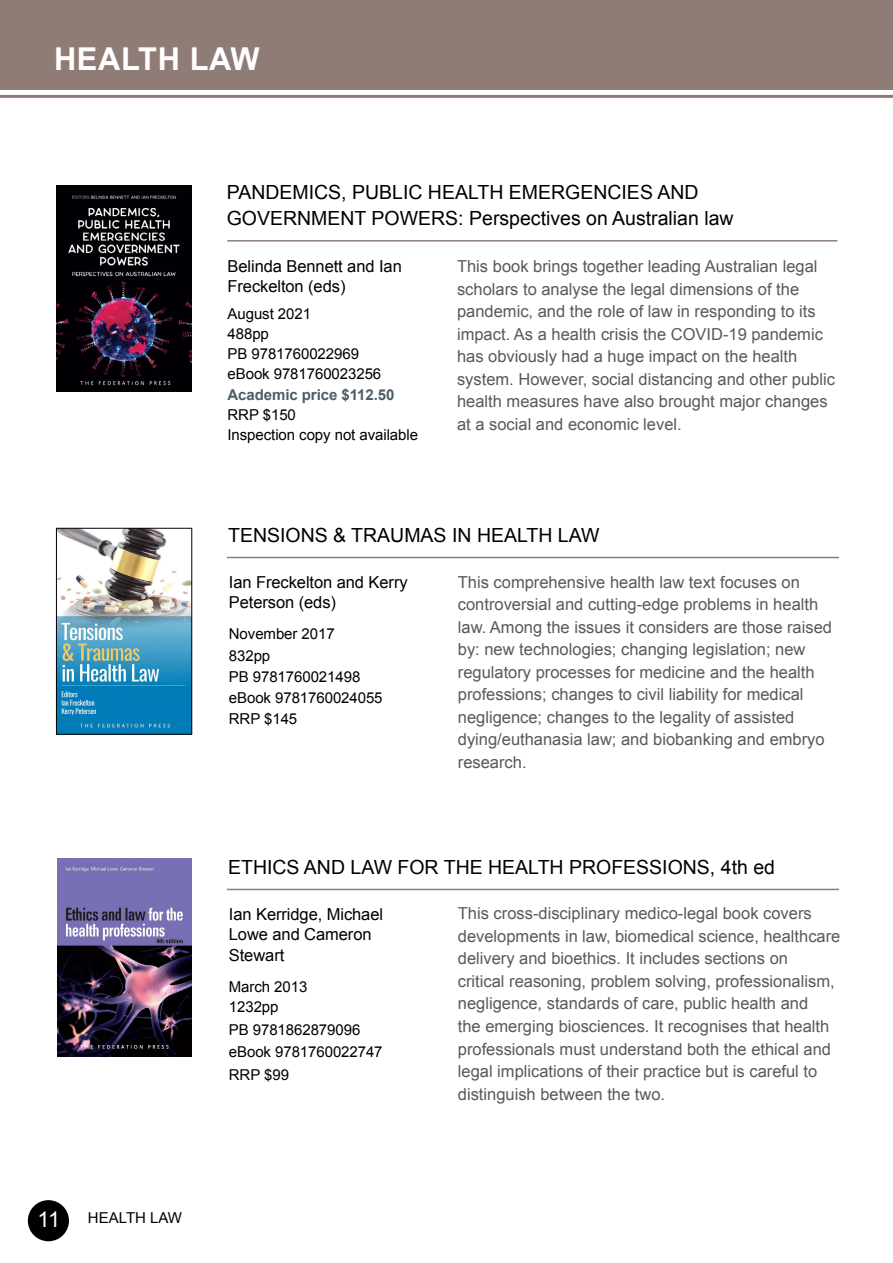
<style>
.page{position:relative;width:893px;height:1263px;background:#fff}
.page>*{position:absolute;margin:0;border:0;box-sizing:border-box;transform-origin:0 0}
.t1{font:700 31.5px "Arial";letter-spacing:.02em;color:#fff}
.t2{font:21.75px "Arial";color:#fff}
.t3{font:19.5px/25.5px "Arial";color:#000}
.t4{font:16.5px/22.5px "Arial";color:#58595b}
.t5{font:16.5px/19.5px "Arial";letter-spacing:-.005em;color:#000}
.t6{font:15px/20.2px "Arial";letter-spacing:-.005em;color:#000}
.t7{font:700 15px "Arial";letter-spacing:-.005em;color:#4d5d66}
</style>
<div class="page">
<hr style="left:227px;top:557px;width:612px;height:1px;background:#8f7c76">
<div style="left:28px;top:1200px;width:41px;height:41px;background:#000;border-radius:50%"></div>
<hr style="left:0;top:95px;width:893px;height:3px;background:#8f7c76">
<div style="left:0;top:0;width:893px;height:89px;background:#8f7c76"></div>
<img style="left:58px;top:530px;width:132px;height:203px">
<div style="left:56px;top:528px;width:136px;height:207px;border:1px solid #000"></div>
<hr style="left:227px;top:240px;width:610px;height:2px;background:#8f7c76">
<img style="left:56px;top:185px;width:135px;height:206px">
<hr style="left:227px;top:889px;width:612px;height:1px;background:#8f7c76">
<img style="left:57px;top:859px;width:135px;height:197px">
<h1 class="t1" style="left:54px;top:38px;width:207px">HEALTH LAW</h1>
<p class="t3" style="left:227px;top:180px;width:508px">PANDEMICS, PUBLIC HEALTH EMERGENCIES AND<br>GOVERNMENT POWERS: Perspectives on Australian law</p>
<p class="t4" style="left:457px;top:255px;width:379px">This book brings together leading Australian legal scholars to analyse the legal dimensions of the pandemic, and the role of law in responding to its impact. As a health crisis the COVID-19 pandemic has obviously had a huge impact on the health system. However, social distancing and other public health measures have also brought major changes at a social and economic level.</p>
<p class="t5" style="left:228px;top:257px;width:176px">Belinda Bennett and Ian<br>Freckelton (eds)</p>
<p class="t6" style="left:228px;top:303px;width:155px">August 2021<br>488pp<br>PB 9781760022969 eBook 9781760023256</p>
<p class="t7" style="left:228px;top:384px;width:168px">Academic price $112.50</p>
<p class="t6" style="left:228px;top:404px;width:192px">RRP $150<br>Inspection copy not available</p>
<p class="t3" style="left:228px;top:523px;width:373px">TENSIONS &amp; TRAUMAS IN HEALTH LAW</p>
<p class="t4" style="left:458px;top:571px;width:376px">This comprehensive health law text focuses on controversial and cutting-edge problems in health law. Among the issues it considers are those raised by: new technologies; changing legislation; new regulatory processes for medicine and the health professions; changes to civil liability for medical negligence; changes to the legality of assisted dying/euthanasia law; and biobanking and embryo research.</p>
<p class="t5" style="left:229px;top:573px;width:180px">Ian Freckelton and Kerry<br>Peterson (eds)</p>
<p class="t6" style="left:229px;top:622px;width:107px;line-height:22.4px">November 2017<br>832pp</p>
<p class="t6" style="left:229px;top:666px;width:155px;line-height:20.9px">PB 9781760021498 eBook 9781760024055<br>RRP $145</p>
<h2 class="t2" style="left:38px;top:1205px;width:24px">11</h2>
<p class="t6" style="left:88px;top:1208px;width:96px">HEALTH LAW</p>
<p class="t3" style="left:228px;top:854px;width:548px">ETHICS AND LAW FOR THE HEALTH PROFESSIONS, 4th ed</p>
<p class="t4" style="left:458px;top:902px;width:384px">This cross-disciplinary medico-legal book covers developments in law, biomedical science, healthcare delivery and bioethics. It includes sections on<br>critical reasoning, problem solving, professionalism, negligence, standards of care, public health and<br>the emerging biosciences. It recognises that health professionals must understand both the ethical and legal implications of their practice but is careful to distinguish between the two.</p>
<p class="t5" style="left:229px;top:905px;width:156px">Ian Kerridge, Michael<br>Lowe and Cameron</p>
<p class="t5" style="left:229px;top:945px;width:57px">Stewart</p>
<p class="t6" style="left:229px;top:976px;width:80px;line-height:20.9px">March 2013<br>1232pp</p>
<p class="t6" style="left:229px;top:1018px;width:155px;line-height:22.5px">PB 9781862879096 eBook 9781760022747<br>RRP $99</p>
</div>
